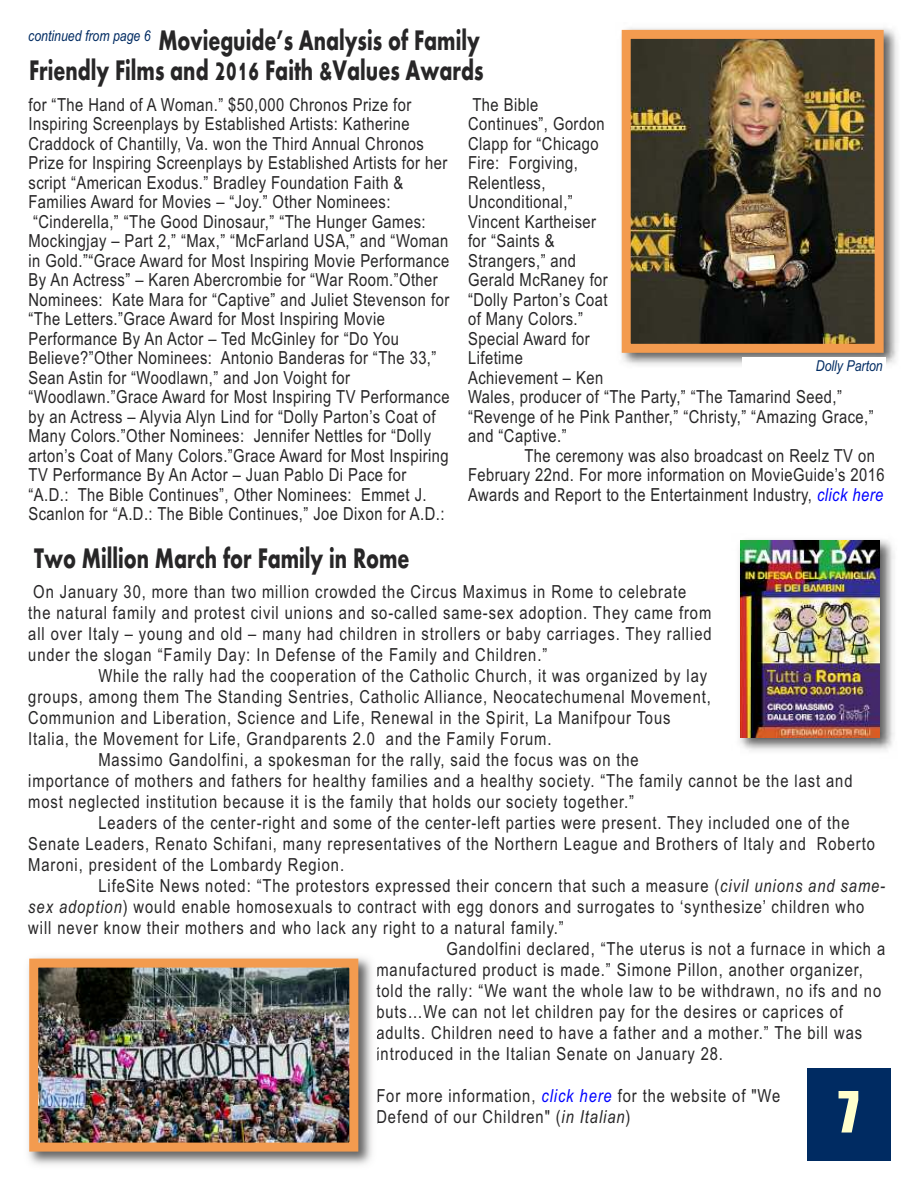
<style>
.page{position:relative;width:918px;height:1188px;background:#fff}
.page>*{position:absolute;margin:0;border:0;box-sizing:border-box;transform-origin:0 0}
.t1{font:52.5px "Impact";color:#ffc}
.t2{font:700 29.4px/30px "Aharoni";color:#272627;text-align:right;scale:.71 1}
.t3{font:18px/21px "Arial Narrow";letter-spacing:.05em;color:#272627}
.t4{font:18px/19.5px "Arial Narrow";letter-spacing:.025em;color:#272627}
.t5{font:italic 15px "Arial Narrow";color:#002b62}
.s1{font-size:37.8px}
.s2{font-style:italic;color:#00f}
.s3{font-style:italic}
</style>
<div class="page">
<div style="left:807px;top:1068px;width:83px;height:93px;background:#002b62"></div>
<img style="left:621px;top:28px;width:277px;height:338px">
<img style="left:632px;top:40px;width:242px;height:303px">
<div style="left:622px;top:30px;width:262px;height:323px;border:9px solid #f39b4f"></div>
<div style="left:742px;top:357px;width:144px;height:23px;background:#fff"></div>
<img style="left:739px;top:539px;width:156px;height:236px">
<img style="left:741px;top:540px;width:139px;height:198px">
<img style="left:28px;top:957px;width:350px;height:208px">
<svg style="left:377px;top:985px;width:1px;height:13px"></svg>
<svg style="left:377px;top:1006px;width:1px;height:13px"></svg>
<svg style="left:377px;top:1048px;width:1px;height:13px"></svg>
<img style="left:39px;top:969px;width:309px;height:173px">
<div style="left:29px;top:959px;width:329px;height:193px;border:9px solid #f39b4f"></div>
<h2 class="t2" style="left:29px;top:25px;width:642px">Movieguide’s Analysis of Family<br>Friendly Films and <span class="s1">2016</span> Faith &amp;Values Awards</h2>
<p class="t5" style="left:28px;top:27px;width:124px">continued from page 6</p>
<p class="t4" style="left:29px;top:95px;width:423px">for “The Hand of A Woman.” $50,000 Chronos Prize for Inspiring Screenplays by Established Artists: Katherine Craddock of Chantilly, Va. won the Third Annual Chronos Prize for Inspiring Screenplays by Established Artists for her script “American Exodus.” Bradley Foundation Faith &amp; Families Award for Movies – “Joy.” Other Nominees: “Cinderella,” “The Good Dinosaur,” “The Hunger Games:<br>Mockingjay – Part 2,” “Max,” “McFarland USA,” and “Woman in Gold.”“Grace Award for Most Inspiring Movie Performance By An Actress” – Karen Abercrombie for “War Room.”Other Nominees: Kate Mara for “Captive” and Juliet Stevenson for “The Letters.”Grace Award for Most Inspiring Movie Performance By An Actor – Ted McGinley for “Do You Believe?”Other Nominees: Antonio Banderas for “The 33,” Sean Astin for “Woodlawn,” and Jon Voight for “Woodlawn.”Grace Award for Most Inspiring TV Performance by an Actress – Alyvia Alyn Lind for “Dolly Parton’s Coat of Many Colors.”Other Nominees: Jennifer Nettles for “Dolly arton’s Coat of Many Colors.”Grace Award for Most Inspiring TV Performance By An Actor – Juan Pablo Di Pace for “A.D.: The Bible Continues”, Other Nominees: Emmet J.<br>Scanlon for “A.D.: The Bible Continues,” Joe Dixon for A.D.:</p>
<p class="t4" style="left:468px;top:95px;width:407px">The Bible<br>Continues”, Gordon<br>Clapp for “Chicago<br>Fire: Forgiving,<br>Relentless,<br>Unconditional,”<br>Vincent Kartheiser<br>for “Saints &amp;<br>Strangers,” and<br>Gerald McRaney for<br>“Dolly Parton’s Coat<br>of Many Colors.”<br>Special Award for<br>Lifetime<br>Achievement – Ken<br>Wales, producer of “The Party,” “The Tamarind Seed,” “Revenge of he Pink Panther,” “Christy,” “Amazing Grace,” and “Captive.”</p>
<p class="t5" style="left:816px;top:357px;width:68px">Dolly Parton</p>
<p class="t4" style="left:468px;top:446px;width:418px;text-indent:56px">The ceremony was also broadcast on Reelz TV on<br>February 22nd. For more information on MovieGuide’s 2016<br>Awards and Report to the Entertainment Industry, <span class="s2">click here</span></p>
<h2 class="t2" style="left:34px;top:543px;width:530px">Two Million March for Family in Rome</h2>
<p class="t3" style="left:28px;top:582px;width:685px">On January 30, more than two million crowded the Circus Maximus in Rome to celebrate<br>the natural family and protest civil unions and so-called same-sex adoption. They came from all over Italy – young and old – many had children in strollers or baby carriages. They rallied under the slogan “Family Day: In Defense of the Family and Children.”</p>
<p class="t3" style="left:98px;top:666px;width:610px">While the rally had the cooperation of the Catholic Church, it was organized by lay</p>
<p class="t3" style="left:28px;top:687px;width:684px">groups, among them The Standing Sentries, Catholic Alliance, Neocatechumenal Movement,</p>
<p class="t3" style="left:28px;top:708px;width:644px">Communion and Liberation, Science and Life, Renewal in the Spirit, La Manifpour Tous</p>
<p class="t3" style="left:28px;top:729px;width:525px">Italia, the Movement for Life, Grandparents 2.0 and the Family Forum.</p>
<p class="t3" style="left:98px;top:750px;width:542px">Massimo Gandolfini, a spokesman for the rally, said the focus was on the</p>
<p class="t3" style="left:28px;top:771px;width:826px">importance of mothers and fathers for healthy families and a healthy society. “The family cannot be the last and</p>
<p class="t3" style="left:28px;top:792px;width:607px">most neglected institution because it is the family that holds our society together.”</p>
<p class="t3" style="left:98px;top:813px;width:753px">Leaders of the center-right and some of the center-left parties were present. They included one of the</p>
<p class="t3" style="left:28px;top:834px;width:848px">Senate Leaders, Renato Schifani, many representatives of the Northern League and Brothers of Italy and Roberto</p>
<p class="t3" style="left:28px;top:855px;width:317px">Maroni, president of the Lombardy Region.</p>
<p class="t3" style="left:98px;top:876px;width:788px">LifeSite News noted: “The protestors expressed their concern that such a measure (<span class="s3">civil unions and same-</span></p>
<p class="t3" style="left:28px;top:897px;width:838px"><span class="s3">sex adoption</span>) would enable homosexuals to contract with egg donors and surrogates to ‘synthesize’ children who</p>
<p class="t3" style="left:28px;top:918px;width:537px">will never know their mothers and who lack any right to a natural family.”</p>
<p class="t3" style="left:446px;top:939px;width:440px">Gandolfini declared, “The uterus is not a furnace in which a</p>
<p class="t3" style="left:376px;top:960px;width:488px">manufactured product is made.” Simone Pillon, another organizer,</p>
<p class="t3" style="left:376px;top:981px;width:506px">told the rally: “We want the whole law to be withdrawn, no ifs and no</p>
<p class="t3" style="left:376px;top:1002px;width:468px">buts…We can not let children pay for the desires or caprices of</p>
<p class="t3" style="left:376px;top:1023px;width:487px">adults. Children need to have a father and a mother.” The bill was</p>
<p class="t3" style="left:376px;top:1044px;width:348px">introduced in the Italian Senate on January 28.</p>
<p class="t3" style="left:376px;top:1086px;width:405px">For more information, <span class="s2">click here</span> for the website of "We<br>Defend of our Children" (<span class="s3">in Italian</span>)</p>
<h1 class="t1" style="left:838px;top:1084px;width:22px">7</h1>
</div>
